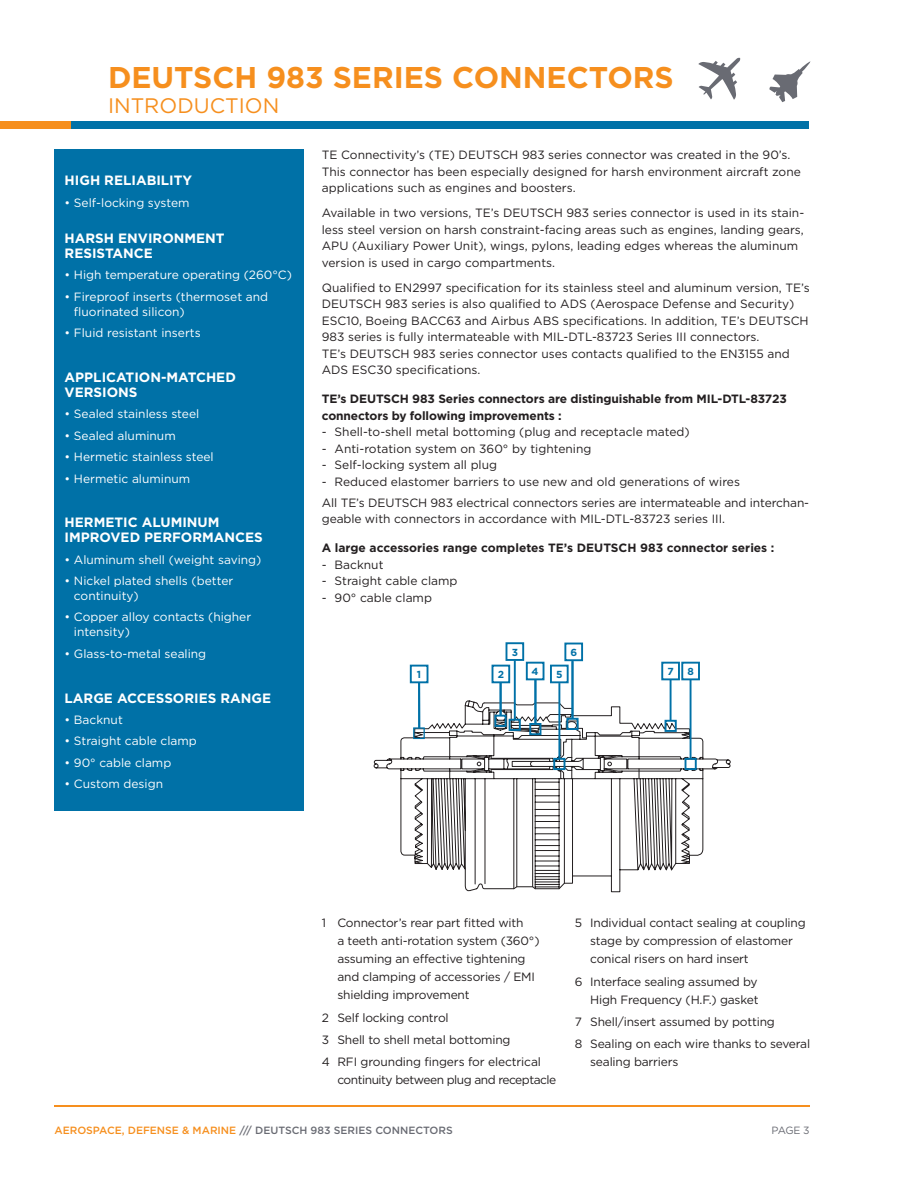
<style>
.page{position:relative;width:918px;height:1188px;background:#fff}
.page>*{position:absolute;margin:0;border:0;box-sizing:border-box;transform-origin:0 0}
.LS_Headline_Simple_C{font:700 30px "Gotham";color:#f68f1e}
.t1{font:21px "Gotham";color:#f68f1e}
.t2{font:700 13.5px/15px "Gotham";color:#fff}
._061_bf_Deutsch_-_tx{font:12px/16.5px "Gotham";color:#231f20}
._06_bf_Deutsch_-_txt{font:12px/18px "Gotham";letter-spacing:-.015em;color:#231f20}
.t3{font:12px/15px "Gotham";color:#fff}
._061_bf_Deutsch_-_tx-2{font:700 12px/16.5px "Gotham";letter-spacing:-.01em;color:#231f20}
._06_bf_Deutsch_-_txt-2{font:12px/18px "Gotham";letter-spacing:-.04em;color:#231f20}
.B_Footer_Info{font:500 10.5px "Gotham";color:#696b73}
.PS_Page_Number{font:10.5px "Gotham";color:#696b73}
._06_bf_Deutsch_-_txt-3{font:700 10.2px "Gotham";color:#0071a7}
.s1{color:#f68f1e}
</style>
<div class="page">
<svg style="left:769px;top:61px;width:42px;height:41px"></svg>
<svg style="left:698px;top:57px;width:43px;height:43px"></svg>
<hr style="left:54px;top:1105px;width:756px;height:1px;background:#f68f1e">
<div style="left:71px;top:121px;width:738px;height:8px;background:#0071a7"></div>
<div style="left:0;top:121px;width:71px;height:8px;background:#f68f1e"></div>
<svg style="left:373px;top:699px;width:358px;height:188px"></svg>
<svg style="left:465px;top:702px;width:175px;height:190px"></svg>
<hr style="left:418px;top:683px;width:2px;height:45px;background:#0071a7">
<div style="left:413px;top:727px;width:12px;height:12px;border:1px solid #0071a7"></div>
<hr style="left:500px;top:683px;width:2px;height:33px;background:#0071a7">
<div style="left:494px;top:715px;width:13px;height:12px;border:2px solid #0071a7"></div>
<hr style="left:514px;top:660px;width:2px;height:60px;background:#0071a7">
<div style="left:509px;top:719px;width:12px;height:12px;border:2px solid #0071a7"></div>
<hr style="left:572px;top:661px;width:1px;height:58px;background:#0071a7">
<div style="left:566px;top:718px;width:13px;height:12px;border:2px solid #0071a7"></div>
<hr style="left:670px;top:680px;width:2px;height:41px;background:#0071a7">
<div style="left:665px;top:720px;width:12px;height:12px;border:2px solid #0071a7"></div>
<hr style="left:690px;top:679px;width:2px;height:80px;background:#0071a7">
<div style="left:685px;top:758px;width:12px;height:12px;border:2px solid #0071a7"></div>
<hr style="left:534px;top:679px;width:2px;height:45px;background:#0071a7">
<div style="left:529px;top:723px;width:12px;height:12px;border:2px solid #0071a7"></div>
<hr style="left:558px;top:683px;width:2px;height:76px;background:#0071a7">
<div style="left:553px;top:758px;width:12px;height:12px;border:2px solid #0071a7"></div>
<div style="left:410px;top:665px;width:18px;height:18px;border:2px solid #0071a7"></div>
<div style="left:492px;top:665px;width:18px;height:18px;border:2px solid #0071a7"></div>
<div style="left:506px;top:642px;width:18px;height:19px;border:2px solid #0071a7"></div>
<div style="left:526px;top:662px;width:18px;height:18px;border:2px solid #0071a7"></div>
<div style="left:550px;top:665px;width:19px;height:18px;border:2px solid #0071a7"></div>
<div style="left:564px;top:643px;width:19px;height:18px;border:2px solid #0071a7"></div>
<div style="left:661px;top:662px;width:19px;height:18px;border:2px solid #0071a7"></div>
<div style="left:681px;top:662px;width:19px;height:18px;border:2px solid #0071a7"></div>
<div style="left:54px;top:149px;width:250px;height:662px;background:#0071a7"></div>
<p class="LS_Headline_Simple_C" style="left:108px;top:57px;width:567px">DEUTSCH 983 SERIES CONNECTORS</p>
<p class="t1" style="left:108px;top:92px;width:173px">INTRODUCTION</p>
<p class="t2" style="left:65px;top:173px;width:129px">HIGH RELIABILITY</p>
<p class="t3" style="left:65px;top:195px;width:126px">• Self-locking system</p>
<p class="t2" style="left:65px;top:231px;width:162px">HARSH ENVIRONMENT<br>RESISTANCE</p>
<p class="t3" style="left:65px;top:267px;width:229px">• High temperature operating (260°C)</p>
<p class="t3" style="left:74px;top:289px;width:196px;text-indent:-9px">• Fireproof inserts (thermoset and fluorinated silicon)</p>
<p class="t3" style="left:65px;top:325px;width:138px">• Fluid resistant inserts</p>
<p class="t2" style="left:65px;top:370px;width:173px">APPLICATION-MATCHED<br>VERSIONS</p>
<p class="t3" style="left:65px;top:406px;width:136px">• Sealed stainless steel</p>
<p class="t3" style="left:65px;top:428px;width:113px">• Sealed aluminum</p>
<p class="t3" style="left:65px;top:449px;width:151px">• Hermetic stainless steel</p>
<p class="t3" style="left:65px;top:471px;width:127px">• Hermetic aluminum</p>
<p class="t2" style="left:65px;top:515px;width:200px">HERMETIC ALUMINUM<br>IMPROVED PERFORMANCES</p>
<p class="t3" style="left:65px;top:552px;width:198px">• Aluminum shell (weight saving)</p>
<p class="t3" style="left:74px;top:573px;width:161px;text-indent:-9px">• Nickel plated shells (better continuity)</p>
<p class="t3" style="left:74px;top:609px;width:179px;text-indent:-9px">• Copper alloy contacts (higher intensity)</p>
<p class="t3" style="left:65px;top:646px;width:143px">• Glass-to-metal sealing</p>
<p class="t2" style="left:65px;top:690px;width:208px">LARGE ACCESSORIES RANGE</p>
<p class="t3" style="left:65px;top:712px;width:60px">• Backnut</p>
<p class="t3" style="left:65px;top:733px;width:134px">• Straight cable clamp</p>
<p class="t3" style="left:65px;top:755px;width:108px">• 90° cable clamp</p>
<p class="t3" style="left:65px;top:776px;width:100px">• Custom design</p>
<p class="_061_bf_Deutsch_-_tx" style="left:322px;top:146px;width:481px">TE Connectivity’s (TE) DEUTSCH 983 series connector was created in the 90’s.<br>This connector has been especially designed for harsh environment aircraft zone applications such as engines and boosters.</p>
<p class="_061_bf_Deutsch_-_tx" style="left:322px;top:204px;width:484px">Available in two versions, TE’s DEUTSCH 983 series connector is used in its stain&shy;less steel version on harsh constraint-facing areas such as engines, landing gears, APU (Auxiliary Power Unit), wings, pylons, leading edges whereas the aluminum version is used in cargo compartments.</p>
<p class="_061_bf_Deutsch_-_tx" style="left:322px;top:279px;width:490px">Qualified to EN2997 specification for its stainless steel and aluminum version, TE’s DEUTSCH 983 series is also qualified to ADS (Aerospace Defense and Security)<br>ESC10, Boeing BACC63 and Airbus ABS specifications. In addition, TE’s DEUTSCH 983 series is fully intermateable with MIL-DTL-83723 Series III connectors.<br>TE’s DEUTSCH 983 series connector uses contacts qualified to the EN3155 and ADS ESC30 specifications.</p>
<p class="_061_bf_Deutsch_-_tx-2" style="left:322px;top:391px;width:467px">TE’s DEUTSCH 983 Series connectors are distinguishable from MIL-DTL-83723 connectors by following improvements :</p>
<p class="_061_bf_Deutsch_-_tx" style="left:322px;top:424px;width:369px">- Shell-to-shell metal bottoming (plug and receptacle mated)</p>
<p class="_061_bf_Deutsch_-_tx" style="left:322px;top:440px;width:271px">- Anti-rotation system on 360° by tightening</p>
<p class="_061_bf_Deutsch_-_tx" style="left:322px;top:457px;width:177px">- Self-locking system all plug</p>
<p class="_061_bf_Deutsch_-_tx" style="left:322px;top:473px;width:420px">- Reduced elastomer barriers to use new and old generations of wires</p>
<p class="_061_bf_Deutsch_-_tx" style="left:322px;top:494px;width:489px">All TE’s DEUTSCH 983 electrical connectors series are intermateable and interchan&shy;geable with connectors in accordance with MIL-DTL-83723 series III.</p>
<p class="_061_bf_Deutsch_-_tx-2" style="left:322px;top:540px;width:454px">A large accessories range completes TE’s DEUTSCH 983 connector series :</p>
<p class="_061_bf_Deutsch_-_tx" style="left:322px;top:556px;width:63px">- Backnut</p>
<p class="_061_bf_Deutsch_-_tx" style="left:322px;top:573px;width:137px">- Straight cable clamp</p>
<p class="_061_bf_Deutsch_-_tx" style="left:322px;top:589px;width:112px">- 90° cable clamp</p>
<p class="_06_bf_Deutsch_-_txt-3" style="left:417px;top:668px;width:6px">1</p>
<p class="_06_bf_Deutsch_-_txt-3" style="left:498px;top:668px;width:8px">2</p>
<p class="_06_bf_Deutsch_-_txt-3" style="left:512px;top:645px;width:8px">3</p>
<p class="_06_bf_Deutsch_-_txt-3" style="left:532px;top:665px;width:9px">4</p>
<p class="_06_bf_Deutsch_-_txt-3" style="left:556px;top:668px;width:8px">5</p>
<p class="_06_bf_Deutsch_-_txt-3" style="left:570px;top:646px;width:8px">6</p>
<p class="_06_bf_Deutsch_-_txt-3" style="left:667px;top:665px;width:8px">7</p>
<p class="_06_bf_Deutsch_-_txt-3" style="left:687px;top:665px;width:8px">8</p>
<p class="_06_bf_Deutsch_-_txt" style="left:337px;top:914px;width:204px;text-indent:-16px">1 Connector’s rear part fitted with<br>a teeth anti-rotation system (360°) assuming an effective tightening and clamping of accessories / EMI shielding improvement</p>
<p class="_06_bf_Deutsch_-_txt" style="left:322px;top:1008px;width:128px">2 Self locking control</p>
<p class="_06_bf_Deutsch_-_txt" style="left:322px;top:1030px;width:190px">3 Shell to shell metal bottoming</p>
<p class="_06_bf_Deutsch_-_txt-2" style="left:337px;top:1053px;width:221px;text-indent:-16px">4 RFI grounding fingers for electrical continuity between plug and receptacle</p>
<p class="_06_bf_Deutsch_-_txt" style="left:590px;top:914px;width:217px;text-indent:-16px">5 Individual contact sealing at coupling stage by compression of elastomer conical risers on hard insert</p>
<p class="_06_bf_Deutsch_-_txt" style="left:575px;top:972px;width:185px;text-align:right">6 Interface sealing assumed by<br>High Frequency (H.F.) gasket</p>
<p class="_06_bf_Deutsch_-_txt" style="left:575px;top:1012px;width:202px">7 Shell/insert assumed by potting</p>
<p class="_06_bf_Deutsch_-_txt" style="left:590px;top:1035px;width:222px;text-indent:-16px">8 Sealing on each wire thanks to several sealing barriers</p>
<p class="B_Footer_Info" style="left:54px;top:1123px;width:400px"><span class="s1">AEROSPACE, DEFENSE &amp; MARINE</span> /// DEUTSCH 983 SERIES CONNECTORS</p>
<p class="PS_Page_Number" style="left:772px;top:1124px;width:39px">PAGE 3</p>
</div>
